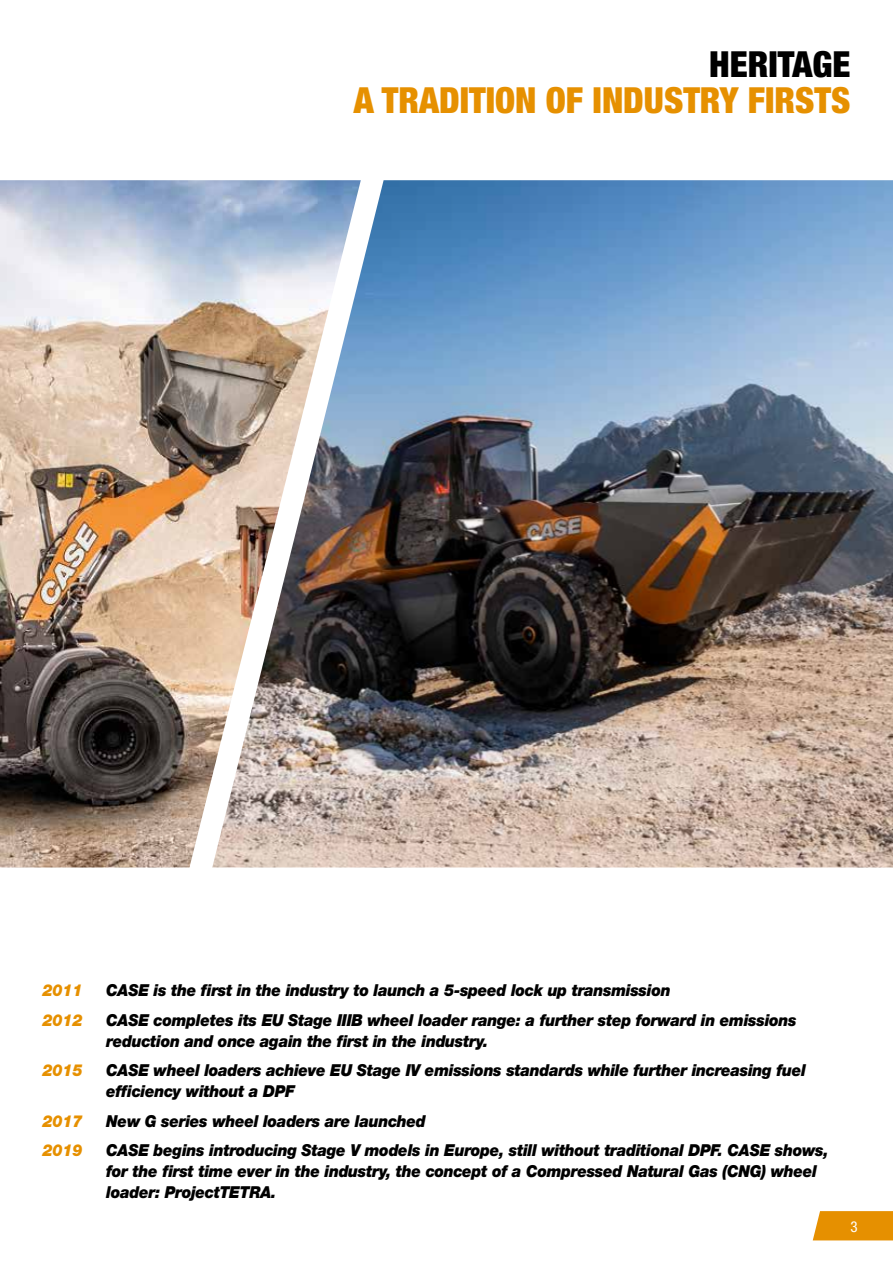
<style>
.page{position:relative;width:893px;height:1263px;background:#fff}
.page>*{position:absolute;margin:0;border:0;box-sizing:border-box;transform-origin:0 0}
.t1{font:900 condensed 36px "Helvetica Neue LT Std";color:#e69000}
.t2{font:900 condensed 36px "Helvetica Neue LT Std";color:#000}
.t3{font:italic 900 16.5px/21px "Helvetica Neue LT Std";letter-spacing:-.02em;color:#000;scale:.93 1}
.t4{font:italic 900 16.5px "Helvetica Neue LT Std";letter-spacing:-.02em;color:#e69000;scale:.93 1}
.t5{font:condensed 15px "Helvetica Neue LT Std";color:#fff}
</style>
<div class="page">
<svg style="left:813px;top:1211px;width:80px;height:29px"></svg>
<img style="left:0;top:180px;width:212px;height:687px">
<img style="left:212px;top:180px;width:681px;height:687px">
<h1 class="t2" style="left:709px;top:42px;width:143px">HERITAGE</h1>
<h1 class="t1" style="left:354px;top:78px;width:498px">A TRADITION OF INDUSTRY FIRSTS</h1>
<p class="t4" style="left:43px;top:980px;width:45px">2011</p>
<p class="t3" style="left:106px;top:979px;width:608px">CASE is the first in the industry to launch a 5-speed lock up transmission</p>
<p class="t4" style="left:43px;top:1010px;width:45px">2012</p>
<p class="t3" style="left:106px;top:1009px;width:744px">CASE completes its EU Stage IIIB wheel loader range: a further step forward in emissions reduction and once again the first in the industry.</p>
<p class="t4" style="left:43px;top:1060px;width:45px">2015</p>
<p class="t3" style="left:106px;top:1059px;width:754px">CASE wheel loaders achieve EU Stage IV emissions standards while further increasing fuel efficiency without a DPF</p>
<p class="t4" style="left:43px;top:1111px;width:45px">2017</p>
<p class="t3" style="left:106px;top:1110px;width:345px">New G series wheel loaders are launched</p>
<p class="t4" style="left:43px;top:1140px;width:45px">2019</p>
<p class="t3" style="left:106px;top:1139px;width:778px">CASE begins introducing Stage V models in Europe, still without traditional DPF. CASE shows, for the first time ever in the industry, the concept of a Compressed Natural Gas (CNG) wheel loader: ProjectTETRA.</p>
<p class="t5" style="left:850px;top:1218px;width:9px">3</p>
</div>
